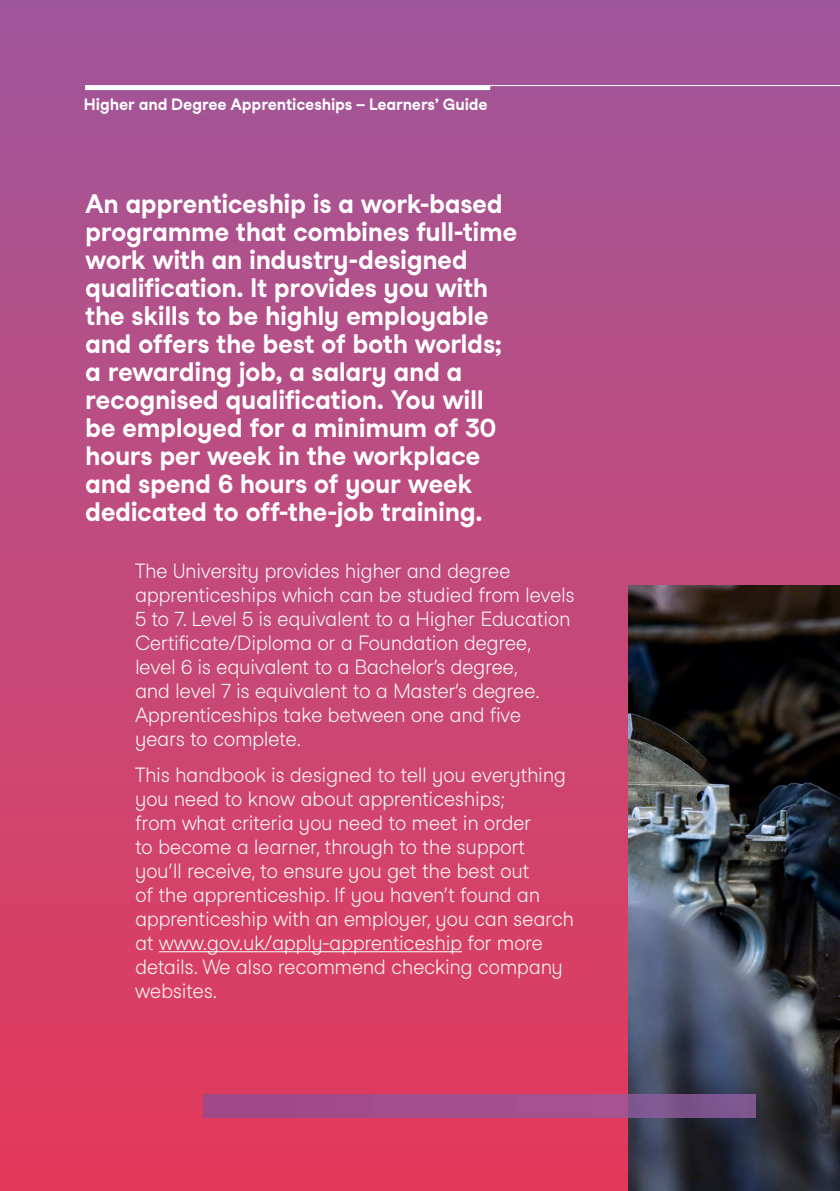
<style>
.page{position:relative;width:840px;height:1191px;background:#fff}
.page>*{position:absolute;margin:0;border:0;box-sizing:border-box;transform-origin:0 0}
.t1{font:700 26px/28px "Studio Feixen Sans";letter-spacing:-.015em;color:#fff}
.t2{font:300 20px/24px "Studio Feixen Sans";letter-spacing:-.02em;color:#fff}
.t3{font:700 16px "Studio Feixen Sans";letter-spacing:-.01em;color:#fff}
</style>
<div class="page">
<div style="left:0;top:0;width:839px;height:1191px;background:linear-gradient(to bottom,#9f579b,#e53a58)"></div>
<hr style="left:159px;top:951px;width:302px;height:1px;background:#fff">
<hr style="left:85px;top:85px;width:754px;height:1px;background:#fff">
<img style="left:628px;top:585px;width:211px;height:606px">
<svg style="left:203px;top:1094px;width:552px;height:23px;background:#9a4f8c"></svg>
<hr style="left:85px;top:86px;width:405px;height:4px;background:#fff">
<p class="t3" style="left:84px;top:95px;width:405px">Higher and Degree Apprenticeships – Learners’ Guide</p>
<p class="t1" style="left:85px;top:190px;width:433px">An apprenticeship is a work-based programme that combines full-time work with an industry-designed qualification. It provides you with the skills to be highly employable and offers the best of both worlds; a rewarding job, a salary and a recognised qualification. You will be employed for a minimum of 30 hours per week in the workplace and spend 6 hours of your week dedicated to off-the-job training.</p>
<p class="t2" style="left:135px;top:559px;width:441px">The University provides higher and degree apprenticeships which can be studied from levels 5 to 7. Level 5 is equivalent to a Higher Education Certificate/Diploma or a Foundation degree, level 6 is equivalent to a Bachelor’s degree,<br>and level 7 is equivalent to a Master’s degree.<br>Apprenticeships take between one and five years to complete.</p>
<p class="t2" style="left:135px;top:763px;width:440px">This handbook is designed to tell you everything you need to know about apprenticeships;<br>from what criteria you need to meet in order<br>to become a learner, through to the support you’ll receive, to ensure you get the best out<br>of the apprenticeship. If you haven’t found an apprenticeship with an employer, you can search at www.gov.uk/apply-apprenticeship for more details. We also recommend checking company websites.</p>
</div>
